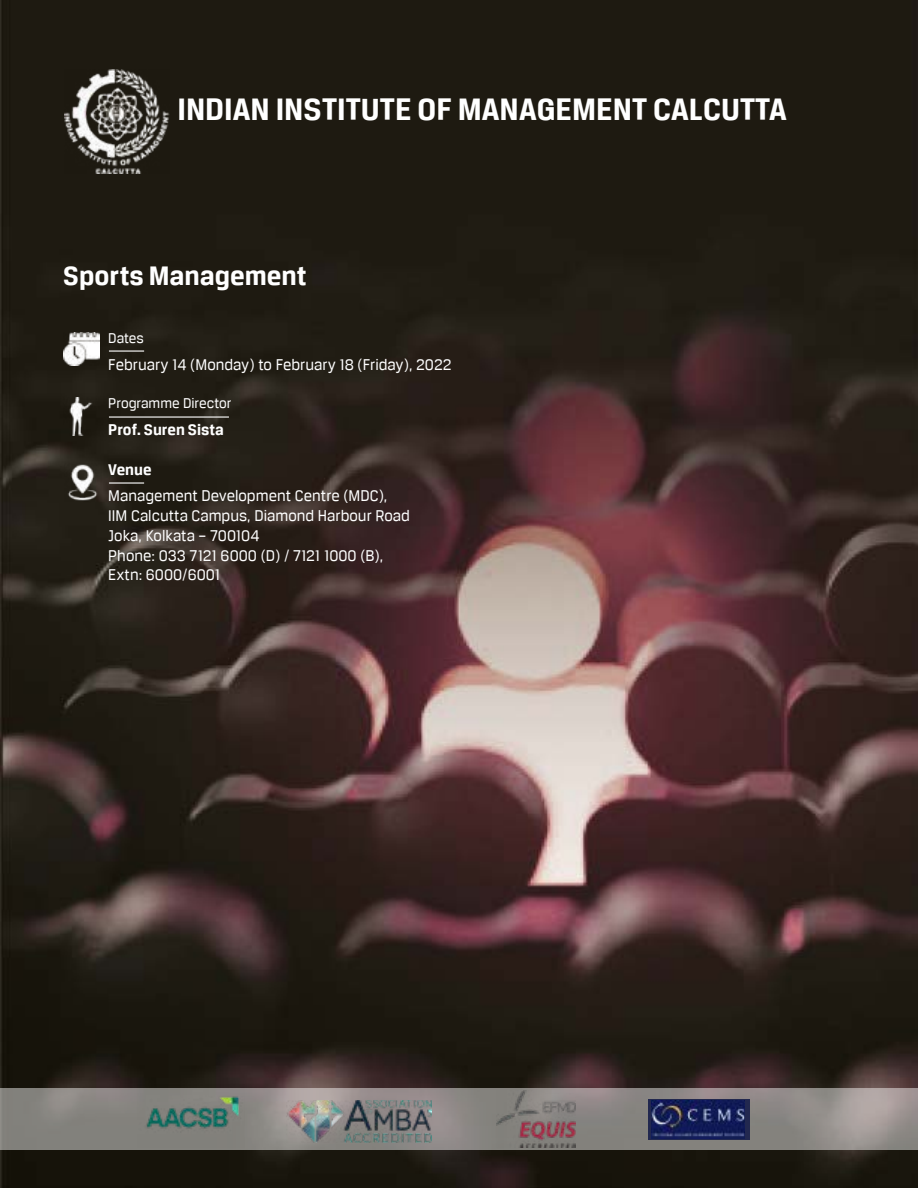
<style>
.page{position:relative;width:918px;height:1188px;background:#fff}
.page>*{position:absolute;margin:0;border:0;box-sizing:border-box;transform-origin:0 0}
.t1{font:700 33px "Breuer Text";color:#fff}
.t2{font:700 28.5px "Breuer Text";color:#fff}
.t3{font:16.5px/19.8px "Breuer Text";color:#fff}
.t4{font:700 16.5px "Breuer Text";color:#fff}
.t5{font:15px "Breuer Text";color:#fff}
</style>
<div class="page">
<img style="left:0;top:0;width:918px;height:1188px">
<img style="left:64px;top:69px;width:106px;height:105px">
<svg style="left:0;top:1089px;width:918px;height:61px;background:#8e8986"></svg>
<div style="left:649px;top:1099px;width:101px;height:41px;background:#22284f"></div>
<img style="left:651px;top:1100px;width:94px;height:39px">
<img style="left:496px;top:1091px;width:80px;height:57px">
<img style="left:286px;top:1101px;width:145px;height:42px">
<img style="left:137px;top:1085px;width:107px;height:62px">
<hr style="left:109px;top:350px;width:35px;height:2px;background:#fff">
<hr style="left:109px;top:482px;width:35px;height:2px;background:#fff">
<hr style="left:109px;top:416px;width:120px;height:2px;background:#fff">
<img style="left:63px;top:398px;width:36px;height:37px">
<img style="left:63px;top:332px;width:36px;height:33px">
<img style="left:64px;top:463px;width:37px;height:39px">
<h1 class="t1" style="left:177px;top:91px;width:611px">INDIAN INSTITUTE OF MANAGEMENT CALCUTTA</h1>
<h2 class="t2" style="left:63px;top:261px;width:245px">Sports Management</h2>
<p class="t5" style="left:108px;top:330px;width:37px">Dates</p>
<p class="t3" style="left:108px;top:354px;width:345px">February 14 (Monday) to February 18 (Friday), 2022</p>
<p class="t5" style="left:108px;top:395px;width:125px">Programme Director</p>
<p class="t4" style="left:108px;top:420px;width:117px">Prof. Suren Sista</p>
<p class="t4" style="left:108px;top:460px;width:45px">Venue</p>
<p class="t3" style="left:108px;top:486px;width:303px">Management Development Centre (MDC),<br>IIM Calcutta Campus, Diamond Harbour Road<br>Joka, Kolkata – 700104<br>Phone: 033 7121 6000 (D) / 7121 1000 (B),<br>Extn: 6000/6001</p>
</div>
